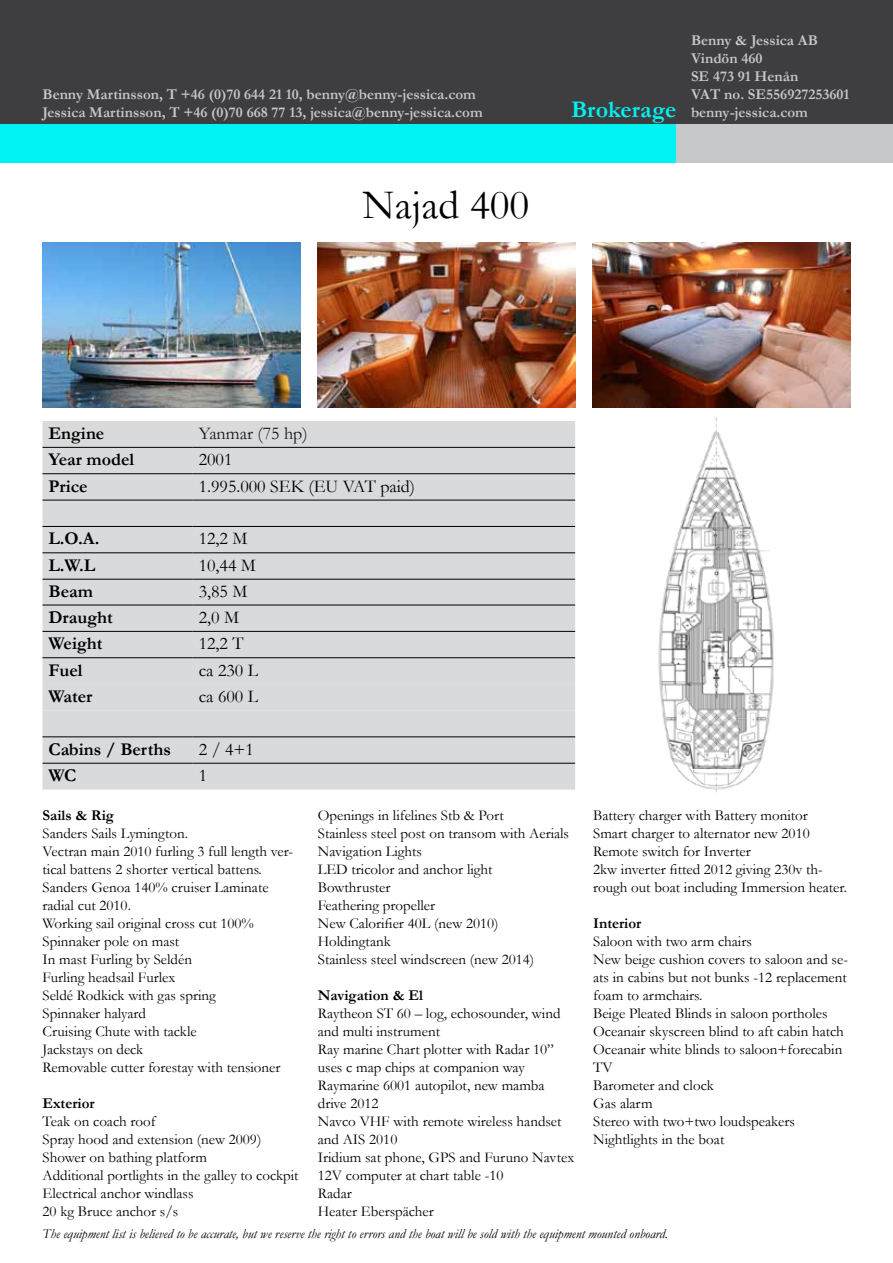
<style>
.page{position:relative;width:893px;height:1263px;background:#fff}
.page>*{position:absolute;margin:0;border:0;box-sizing:border-box;transform-origin:0 0}
.t1{font:42px "Garamond";color:#000}
.t2{font:700 18px "Garamond";color:#000}
.t3{font:18px "Garamond";color:#000}
.t4{font:18px "Garamond";color:#1a171b}
.t5{font:15px/18px "Garamond";color:#000}
.t6{font:700 15px/18px "Garamond";color:#c6c7c8}
.t7{font:700 15px "Garamond";color:#000}
.t8{font:italic 13.5px "Garamond";color:#000}
.s1{font-size:24px;color:#00f2f2}
</style>
<div class="page">
<div style="left:0;top:0;width:893px;height:124px;background:#3e3d40"></div>
<div style="left:0;top:124px;width:676px;height:38px;background:#00f2f2"></div>
<div style="left:676px;top:124px;width:217px;height:38px;background:#c6c7c8"></div>
<img style="left:42px;top:242px;width:259px;height:166px">
<img style="left:592px;top:242px;width:259px;height:166px">
<img style="left:317px;top:242px;width:258px;height:166px">
<img style="left:658px;top:417px;width:116px;height:376px">
<div style="left:43px;top:421px;width:532px;height:315px;background:#d9dadb"></div>
<svg style="left:43px;top:474px;width:532px;height:26px;background:#d3d4d5"></svg>
<div style="left:43px;top:527px;width:532px;height:78px;background:#d9dadb"></div>
<div style="left:43px;top:632px;width:532px;height:78px;background:#d9dadb"></div>
<div style="left:43px;top:737px;width:532px;height:52px;background:#d9dadb"></div>
<hr style="left:43px;top:447px;width:150px;height:1px;background:#000">
<hr style="left:193px;top:447px;width:382px;height:1px;background:#000">
<hr style="left:43px;top:473px;width:150px;height:1px;background:#000">
<hr style="left:193px;top:473px;width:382px;height:1px;background:#000">
<hr style="left:43px;top:500px;width:150px;height:1px;background:#000">
<hr style="left:193px;top:500px;width:382px;height:1px;background:#000">
<hr style="left:43px;top:526px;width:150px;height:1px;background:#000">
<hr style="left:193px;top:526px;width:382px;height:1px;background:#000">
<hr style="left:43px;top:553px;width:150px;height:1px;background:#000">
<hr style="left:193px;top:553px;width:382px;height:1px;background:#000">
<hr style="left:43px;top:579px;width:150px;height:1px;background:#000">
<hr style="left:193px;top:579px;width:382px;height:1px;background:#000">
<hr style="left:43px;top:605px;width:150px;height:1px;background:#000">
<hr style="left:193px;top:605px;width:382px;height:1px;background:#000">
<hr style="left:43px;top:631px;width:150px;height:1px;background:#000">
<hr style="left:193px;top:631px;width:382px;height:1px;background:#000">
<hr style="left:43px;top:657px;width:150px;height:1px;background:#000">
<hr style="left:193px;top:657px;width:382px;height:1px;background:#000">
<hr style="left:43px;top:736px;width:150px;height:1px;background:#000">
<hr style="left:193px;top:736px;width:382px;height:1px;background:#000">
<hr style="left:43px;top:763px;width:150px;height:1px;background:#000">
<hr style="left:193px;top:763px;width:382px;height:1px;background:#000">
<p class="t6" style="left:43px;top:86px;width:442px">Benny Martinsson, T +46 (0)70 644 21 10, benny@benny-jessica.com<br>Jessica Martinsson, T +46 (0)70 668 77 13, jessica@benny-jessica.com</p>
<h1 class="t1" style="left:362px;top:177px;width:168px">Najad 400</h1>
<p class="t6" style="left:691px;top:31px;width:128px">Benny &amp; Jessica AB</p>
<p class="t6" style="left:691px;top:49px;width:73px">Vindön 460</p>
<p class="t6" style="left:691px;top:67px;width:109px">SE 473 91 Henån</p>
<p class="t6" style="left:691px;top:85px;width:160px">VAT no. SE556927253601</p>
<p class="t6" style="left:571px;top:103px;width:238px"><span class="s1">Brokerage</span> benny-jessica.com</p>
<p class="t2" style="left:49px;top:421px;width:57px">Engine</p>
<p class="t4" style="left:199px;top:421px;width:110px">Yanmar (75 hp)</p>
<p class="t2" style="left:49px;top:447px;width:87px">Year model</p>
<p class="t3" style="left:199px;top:447px;width:35px">2001</p>
<p class="t2" style="left:49px;top:474px;width:41px">Price</p>
<p class="t3" style="left:199px;top:474px;width:218px">1.995.000 SEK (EU VAT paid)</p>
<p class="t2" style="left:49px;top:526px;width:52px">L.O.A.</p>
<p class="t3" style="left:199px;top:526px;width:50px">12,2 M</p>
<p class="t2" style="left:49px;top:553px;width:48px">L.W.L</p>
<p class="t3" style="left:199px;top:553px;width:59px">10,44 M</p>
<p class="t2" style="left:49px;top:579px;width:46px">Beam</p>
<p class="t3" style="left:199px;top:579px;width:50px">3,85 M</p>
<p class="t2" style="left:49px;top:605px;width:66px">Draught</p>
<p class="t3" style="left:199px;top:605px;width:42px">2,0 M</p>
<p class="t2" style="left:49px;top:631px;width:55px">Weight</p>
<p class="t3" style="left:199px;top:631px;width:46px">12,2 T</p>
<p class="t2" style="left:49px;top:658px;width:36px">Fuel</p>
<p class="t3" style="left:199px;top:658px;width:61px">ca 230 L</p>
<p class="t2" style="left:49px;top:684px;width:45px">Water</p>
<p class="t3" style="left:199px;top:684px;width:61px">ca 600 L</p>
<p class="t2" style="left:49px;top:737px;width:124px">Cabins / Berths</p>
<p class="t3" style="left:199px;top:737px;width:57px">2 / 4+1</p>
<p class="t2" style="left:49px;top:763px;width:29px">WC</p>
<p class="t3" style="left:199px;top:763px;width:10px">1</p>
<p class="t7" style="left:43px;top:805px;width:73px">Sails &amp; Rig</p>
<p class="t5" style="left:43px;top:824px;width:252px">Sanders Sails Lymington.<br>Vectran main 2010 furling 3 full length ver&shy;tical battens 2 shorter vertical battens.<br>Sanders Genoa 140% cruiser Laminate radial cut 2010.<br>Working sail original cross cut 100%<br>Spinnaker pole on mast<br>In mast Furling by Seldén<br>Furling headsail Furlex<br>Seldé Rodkick with gas spring<br>Spinnaker halyard<br>Cruising Chute with tackle<br>Jackstays on deck<br>Removable cutter forestay with tensioner</p>
<p class="t7" style="left:43px;top:1093px;width:54px">Exterior</p>
<p class="t5" style="left:43px;top:1112px;width:258px">Teak on coach roof<br>Spray hood and extension (new 2009)<br>Shower on bathing platform<br>Additional portlights in the galley to cockpit<br>Electrical anchor windlass<br>20 kg Bruce anchor s/s</p>
<p class="t5" style="left:318px;top:806px;width:253px">Openings in lifelines Stb &amp; Port<br>Stainless steel post on transom with Aerials<br>Navigation Lights<br>LED tricolor and anchor light<br>Bowthruster<br>Feathering propeller<br>New Calorifier 40L (new 2010)<br>Holdingtank<br>Stainless steel windscreen (new 2014)</p>
<p class="t7" style="left:318px;top:985px;width:107px">Navigation &amp; El</p>
<p class="t5" style="left:318px;top:1004px;width:258px">Raytheon ST 60 – log, echosounder, wind and multi instrument<br>Ray marine Chart plotter with Radar 10” uses c map chips at companion way<br>Raymarine 6001 autopilot, new mamba drive 2012<br>Navco VHF with remote wireless handset and AIS 2010<br>Iridium sat phone, GPS and Furuno Navtex<br>12V computer at chart table -10<br>Radar<br>Heater Eberspächer</p>
<p class="t5" style="left:593px;top:806px;width:255px">Battery charger with Battery monitor<br>Smart charger to alternator new 2010<br>Remote switch for Inverter<br>2kw inverter fitted 2012 giving 230v th&shy;rough out boat including Immersion heater.</p>
<p class="t7" style="left:593px;top:913px;width:50px">Interior</p>
<p class="t5" style="left:593px;top:932px;width:256px">Saloon with two arm chairs<br>New beige cushion covers to saloon and se&shy;ats in cabins but not bunks -12 replacement foam to armchairs.<br>Beige Pleated Blinds in saloon portholes<br>Oceanair skyscreen blind to aft cabin hatch<br>Oceanair white blinds to saloon+forecabin<br>TV<br>Barometer and clock<br>Gas alarm<br>Stereo with two+two loudspeakers<br>Nightlights in the boat</p>
<p class="t8" style="left:43px;top:1225px;width:627px">The equipment list is believed to be accurate, but we reserve the right to errors and the boat will be sold with the equipment mounted onboard.</p>
</div>
